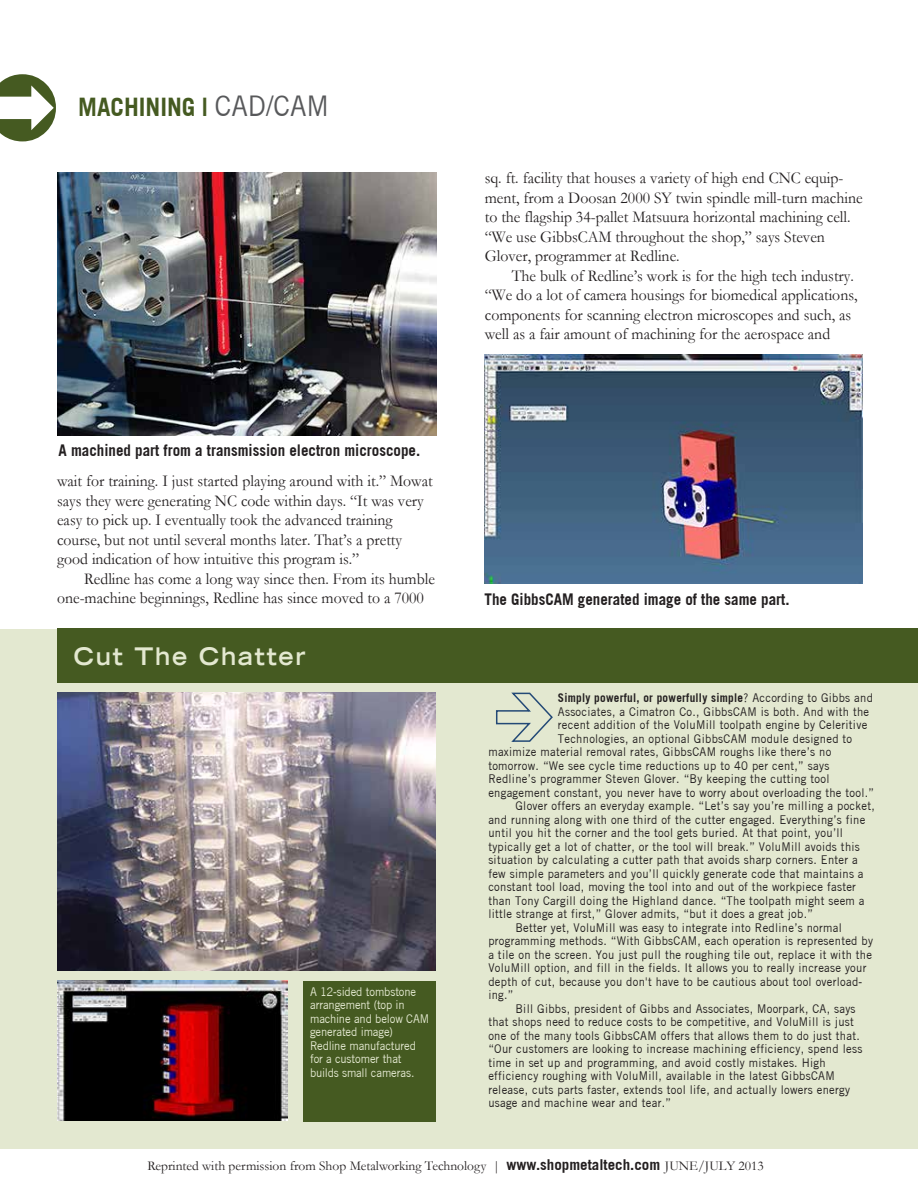
<style>
.page{position:relative;width:918px;height:1188px;background:#fff}
.page>*{position:absolute;margin:0;border:0;box-sizing:border-box;transform-origin:0 0}
.t1{font:700 25.5px "Trade Gothic";color:#455a21;scale:.95 1}
.t2{font:700 expanded 24px "Trade Gothic LH";letter-spacing:.075em;color:#e3e8d0;scale:.95 1}
.t3{font:16.65px/19.5px "Garamond";color:#231f20;scale:.95 1}
.t4{font:700 16.2px "Trade Gothic";color:#231f20;scale:.93 1}
.t5{font:13.5px "Garamond";color:#231f20}
.t6{font:12.15px "Trade Gothic";letter-spacing:.025em;color:#231f20;scale:.93 1}
.t7{font:12.15px/13.5px "Trade Gothic";letter-spacing:-.01em;color:#e3e8d0;scale:.93 1}
.t8{font:700 12.15px "Trade Gothic";letter-spacing:.025em;color:#231f20;scale:.93 1}
.s1{font-weight:400;font-size:28.5px;color:#58595b}
.s2{font-weight:400}
.s3{font-family:"Trade Gothic";font-weight:700;font-size:15px}
</style>
<div class="page">
<img style="left:57px;top:173px;width:379px;height:263px">
<img style="left:485px;top:355px;width:378px;height:229px">
<div style="left:0;top:629px;width:918px;height:519px;background:#e3e8d0"></div>
<div style="left:57px;top:629px;width:861px;height:54px;background:#455a21"></div>
<svg style="left:496px;top:692px;width:57px;height:50px"></svg>
<img style="left:57px;top:981px;width:231px;height:139px">
<img style="left:57px;top:693px;width:379px;height:278px">
<div style="left:304px;top:981px;width:132px;height:140px;background:#455a21"></div>
<h1 class="t1" style="left:78px;top:92px;width:266px">MACHINING | <span class="s1">CAD/CAM</span></h1>
<h3 class="t4" style="left:59px;top:441px;width:390px">A machined part from a transmission electron microscope.</h3>
<p class="t3" style="left:57px;top:471px;width:397px">wait for training. I just started playing around with it.” Mowat says they were generating NC code within days. “It was very easy to pick up. I eventually took the advanced training course, but not until several months later. That’s a pretty good indication of how intuitive this program is.”</p>
<h3 class="t3" style="left:57px;top:568px;width:399px;text-indent:27px">Redline has come a long way since then. From its humble one-machine beginnings, Redline has since moved to a 7000</h3>
<h2 class="t2" style="left:74px;top:640px;width:245px">Cut The Chatter</h2>
<p class="t7" style="left:310px;top:985px;width:130px">A 12-sided tombstone arrangement (top in machine and below CAM generated image)<br>Redline manufactured for a customer that builds small cameras.</p>
<p class="t3" style="left:485px;top:168px;width:399px">sq. ft. facility that houses a variety of high end CNC equip&shy;ment, from a Doosan 2000 SY twin spindle mill-turn machine to the flagship 34-pallet Matsuura horizontal machining cell. “We use GibbsCAM throughout the shop,” says Steven Glover, programmer at Redline.</p>
<h3 class="t3" style="left:485px;top:265px;width:394px;text-indent:27px">The bulk of Redline’s work is for the high tech industry. “We do a lot of camera housings for biomedical applications, components for scanning electron microscopes and such, as well as a fair amount of machining for the aerospace and</h3>
<h3 class="t4" style="left:485px;top:589px;width:329px">The GibbsCAM generated image of the same part.</h3>
<p class="t8" style="left:558px;top:690px;width:340px">Simply powerful, or powerfully simple<span class="s2">? According to Gibbs and</span></p>
<p class="t6" style="left:558px;top:704px;width:336px">Associates, a Cimatron Co., GibbsCAM is both. And with the</p>
<p class="t6" style="left:558px;top:718px;width:334px">recent addition of the VoluMill toolpath engine by Celeritive</p>
<p class="t6" style="left:558px;top:731px;width:318px">Technologies, an optional GibbsCAM module designed to</p>
<p class="t6" style="left:488px;top:745px;width:370px">maximize material removal rates, GibbsCAM roughs like there’s no</p>
<p class="t6" style="left:488px;top:758px;width:368px">tomorrow. “We see cycle time reductions up to 40 per cent,” says</p>
<p class="t6" style="left:488px;top:772px;width:368px">Redline’s programmer Steven Glover. “By keeping the cutting tool</p>
<p class="t6" style="left:488px;top:785px;width:416px">engagement constant, you never have to worry about overloading the tool.”</p>
<p class="t6" style="left:516px;top:799px;width:388px">Glover offers an everyday example. “Let’s say you’re milling a pocket,</p>
<p class="t6" style="left:488px;top:812px;width:407px">and running along with one third of the cutter engaged. Everything’s fine</p>
<p class="t6" style="left:488px;top:826px;width:383px">until you hit the corner and the tool gets buried. At that point, you’ll</p>
<p class="t6" style="left:488px;top:839px;width:401px">typically get a lot of chatter, or the tool will break.” VoluMill avoids this</p>
<p class="t6" style="left:488px;top:853px;width:399px">situation by calculating a cutter path that avoids sharp corners. Enter a</p>
<p class="t6" style="left:488px;top:866px;width:405px">few simple parameters and you’ll quickly generate code that maintains a</p>
<p class="t6" style="left:488px;top:880px;width:397px">constant tool load, moving the tool into and out of the workpiece faster</p>
<p class="t6" style="left:488px;top:893px;width:406px">than Tony Cargill doing the Highland dance. “The toolpath might seem a</p>
<p class="t6" style="left:488px;top:907px;width:351px">little strange at first,” Glover admits, “but it does a great job.”</p>
<p class="t6" style="left:516px;top:920px;width:352px">Better yet, VoluMill was easy to integrate into Redline’s normal</p>
<p class="t6" style="left:488px;top:934px;width:415px">programming methods. “With GibbsCAM, each operation is represented by</p>
<p class="t6" style="left:488px;top:947px;width:414px">a tile on the screen. You just pull the roughing tile out, replace it with the</p>
<p class="t6" style="left:488px;top:961px;width:408px">VoluMill option, and fill in the fields. It allows you to really increase your</p>
<p class="t6" style="left:488px;top:974px;width:404px">depth of cut, because you don't have to be cautious about tool overload-</p>
<p class="t6" style="left:488px;top:988px;width:29px">ing.”</p>
<p class="t6" style="left:516px;top:1001px;width:367px">Bill Gibbs, president of Gibbs and Associates, Moorpark, CA, says</p>
<p class="t6" style="left:488px;top:1015px;width:395px">that shops need to reduce costs to be competitive, and VoluMill is just</p>
<p class="t6" style="left:488px;top:1028px;width:401px">one of the many tools GibbsCAM offers that allows them to do just that.</p>
<p class="t6" style="left:488px;top:1042px;width:404px">“Our customers are looking to increase machining efficiency, spend less</p>
<p class="t6" style="left:488px;top:1055px;width:364px">time in set up and programming, and avoid costly mistakes. High</p>
<p class="t6" style="left:488px;top:1069px;width:374px">efficiency roughing with VoluMill, available in the latest GibbsCAM</p>
<p class="t6" style="left:488px;top:1082px;width:390px">release, cuts parts faster, extends tool life, and actually lowers energy</p>
<p class="t6" style="left:488px;top:1096px;width:198px">usage and machine wear and tear.”</p>
<p class="t5" style="left:147px;top:1157px;width:618px">Reprinted with permission from Shop Metalworking Technology | <span class="s3">www.shopmetaltech.com</span> JUNE/JULY 2013</p>
</div>
